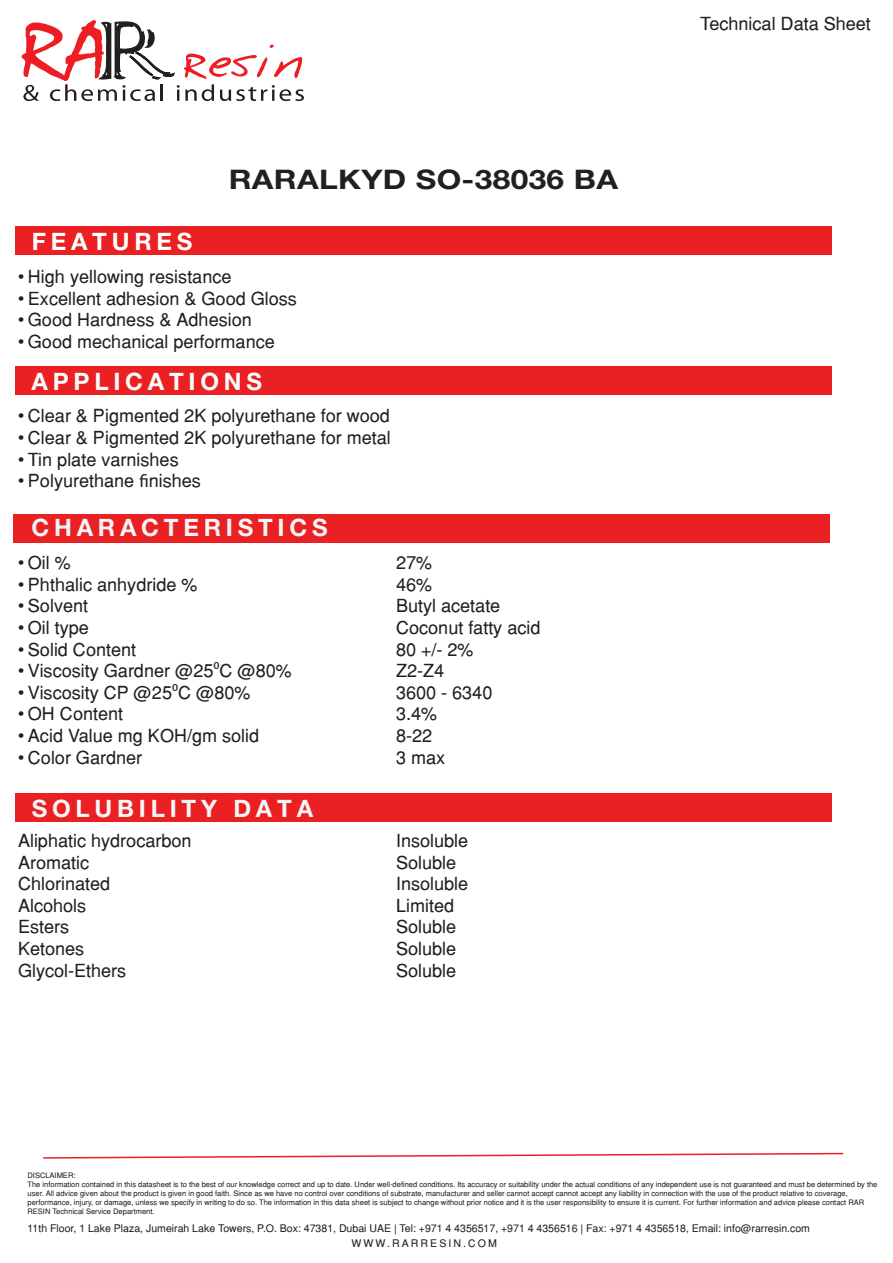
<style>
.page{position:relative;width:893px;height:1263px;background:#fff}
.page>*{position:absolute;margin:0;border:0;box-sizing:border-box;transform-origin:0 0}
.t1{font:700 27px "Helvetica Neue LT Pro";letter-spacing:.01em;color:#231f20;scale:1.17 1}
.t2{font:700 24px "Helvetica Neue LT Pro";letter-spacing:.2em;color:#f4f5f6}
.t3{font:700 24px "Helvetica Neue LT Pro";letter-spacing:.2em;color:#fafbfb}
.t4{font:700 24px "Helvetica Neue LT Pro";letter-spacing:.2em;color:#fff}
.t5{font:18px "Helvetica";color:#231f20}
.t6{font:10.5px/15px "Helvetica";color:#231f20}
.t7{font:7.5px/9px "Helvetica";color:#231f20}
.s1{font-family:"Myriad Pro"}
</style>
<div class="page">
<div style="left:15px;top:226px;width:816px;height:28px;background:#ea2023"></div>
<div style="left:15px;top:367px;width:816px;height:28px;background:#ea2023"></div>
<div style="left:13px;top:514px;width:816px;height:28px;background:#ea2023"></div>
<svg style="left:22px;top:20px;width:282px;height:81px"></svg>
<div style="left:15px;top:793px;width:816px;height:28px;background:#ea2023"></div>
<svg style="left:43px;top:1152px;width:801px;height:7px"></svg>
<h2 class="t4" style="left:32px;top:226px;width:162px">FEATURES</h2>
<h1 class="t1" style="left:229px;top:163px;width:334px">RARALKYD SO-38036 BA</h1>
<h3 class="t5" style="left:18px;top:266px;width:215px">• High yellowing resistance</h3>
<h3 class="t5" style="left:18px;top:287px;width:280px">• Excellent adhesion &amp; Good Gloss</h3>
<h3 class="t5" style="left:18px;top:309px;width:235px">• Good Hardness &amp; Adhesion</h3>
<h3 class="t5" style="left:18px;top:331px;width:258px">• Good mechanical performance</h3>
<h2 class="t3" style="left:32px;top:366px;width:232px">APPLICATIONS</h2>
<h3 class="t5" style="left:18px;top:405px;width:373px">• Clear &amp; Pigmented 2K polyurethane for wood</h3>
<h3 class="t5" style="left:18px;top:427px;width:374px">• Clear &amp; Pigmented 2K polyurethane for metal</h3>
<h3 class="t5" style="left:18px;top:448px;width:162px">• Tin plate varnishes</h3>
<h3 class="t5" style="left:18px;top:470px;width:185px">• Polyurethane <span class="s1">fi</span>nishes</h3>
<h2 class="t2" style="left:32px;top:512px;width:298px">CHARACTERISTICS</h2>
<h3 class="t5" style="left:18px;top:552px;width:54px">• Oil %</h3>
<h3 class="t5" style="left:396px;top:552px;width:38px">27%</h3>
<h3 class="t5" style="left:18px;top:573px;width:181px">• Phthalic anhydride %</h3>
<h3 class="t5" style="left:396px;top:573px;width:38px">46%</h3>
<h3 class="t5" style="left:18px;top:595px;width:72px">• Solvent</h3>
<h3 class="t5" style="left:396px;top:595px;width:106px">Butyl acetate</h3>
<h3 class="t5" style="left:18px;top:617px;width:73px">• Oil type</h3>
<h3 class="t5" style="left:396px;top:617px;width:146px">Coconut fatty acid</h3>
<h3 class="t5" style="left:18px;top:638px;width:120px">• Solid Content</h3>
<h3 class="t5" style="left:396px;top:638px;width:79px">80 +/- 2%</h3>
<h3 class="t5" style="left:18px;top:660px;width:275px">• Viscosity Gardner @25<span class="s1">0</span>C @80%</h3>
<h3 class="t5" style="left:396px;top:660px;width:50px">Z2-Z4</h3>
<h3 class="t5" style="left:18px;top:681px;width:234px">• Viscosity CP @25<span class="s1">0</span>C @80%</h3>
<h3 class="t5" style="left:396px;top:681px;width:98px">3600 - 6340</h3>
<h3 class="t5" style="left:18px;top:703px;width:107px">• OH Content</h3>
<h3 class="t5" style="left:396px;top:703px;width:43px">3.4%</h3>
<h3 class="t5" style="left:18px;top:725px;width:243px">• Acid Value mg KOH/gm solid</h3>
<h3 class="t5" style="left:396px;top:725px;width:38px">8-22</h3>
<h3 class="t5" style="left:18px;top:746px;width:126px">• Color Gardner</h3>
<h3 class="t5" style="left:396px;top:746px;width:51px">3 max</h3>
<h2 class="t2" style="left:32px;top:793px;width:283px">SOLUBILITY DATA</h2>
<h3 class="t5" style="left:18px;top:830px;width:175px">Aliphatic hydrocarbon</h3>
<h3 class="t5" style="left:396px;top:830px;width:74px">Insoluble</h3>
<h3 class="t5" style="left:18px;top:851px;width:73px">Aromatic</h3>
<h3 class="t5" style="left:396px;top:851px;width:62px">Soluble</h3>
<h3 class="t5" style="left:18px;top:873px;width:94px">Chlorinated</h3>
<h3 class="t5" style="left:396px;top:873px;width:74px">Insoluble</h3>
<h3 class="t5" style="left:18px;top:894px;width:70px">Alcohols</h3>
<h3 class="t5" style="left:396px;top:894px;width:60px">Limited</h3>
<h3 class="t5" style="left:18px;top:916px;width:53px">Esters</h3>
<h3 class="t5" style="left:396px;top:916px;width:62px">Soluble</h3>
<h3 class="t5" style="left:18px;top:938px;width:68px">Ketones</h3>
<h3 class="t5" style="left:396px;top:938px;width:62px">Soluble</h3>
<h3 class="t5" style="left:18px;top:959px;width:110px">Glycol-Ethers</h3>
<h3 class="t5" style="left:396px;top:959px;width:62px">Soluble</h3>
<h3 class="t5" style="left:700px;top:12px;width:172px">Technical Data Sheet</h3>
<p class="t7" style="left:28px;top:1170px;width:851px">DISCLAIMER:<br>The information contained in this datasheet is to the best of our knowledge correct and up to date. Under well-defined conditions. Its accuracy or suitability under the actual conditions of any independent use is not guaranteed and must be determined by the user. All advice given about the product is given in good faith. Since as we have no control over conditions of substrate, manufacturer and seller cannot accept cannot accept any liability in connection with the use of the product relative to coverage, performance, injury, or damage, unless we specify in writing to do so. The information in this data sheet is subject to change without prior notice and it is the user responsibility to ensure it is current. For further information and advice please contact RAR RESIN Technical Service Department.</p>
<h3 class="t6" style="left:352px;top:1221px;width:460px;text-indent:-324px">11th Floor, 1 Lake Plaza, Jumeirah Lake Towers, P.O. Box: 47381, Dubai UAE | Tel: +971 4 4356517, +971 4 4356516 | Fax: +971 4 4356518, Email: info@rarresin.com<br>WWW.RARRESIN.COM</h3>
</div>
